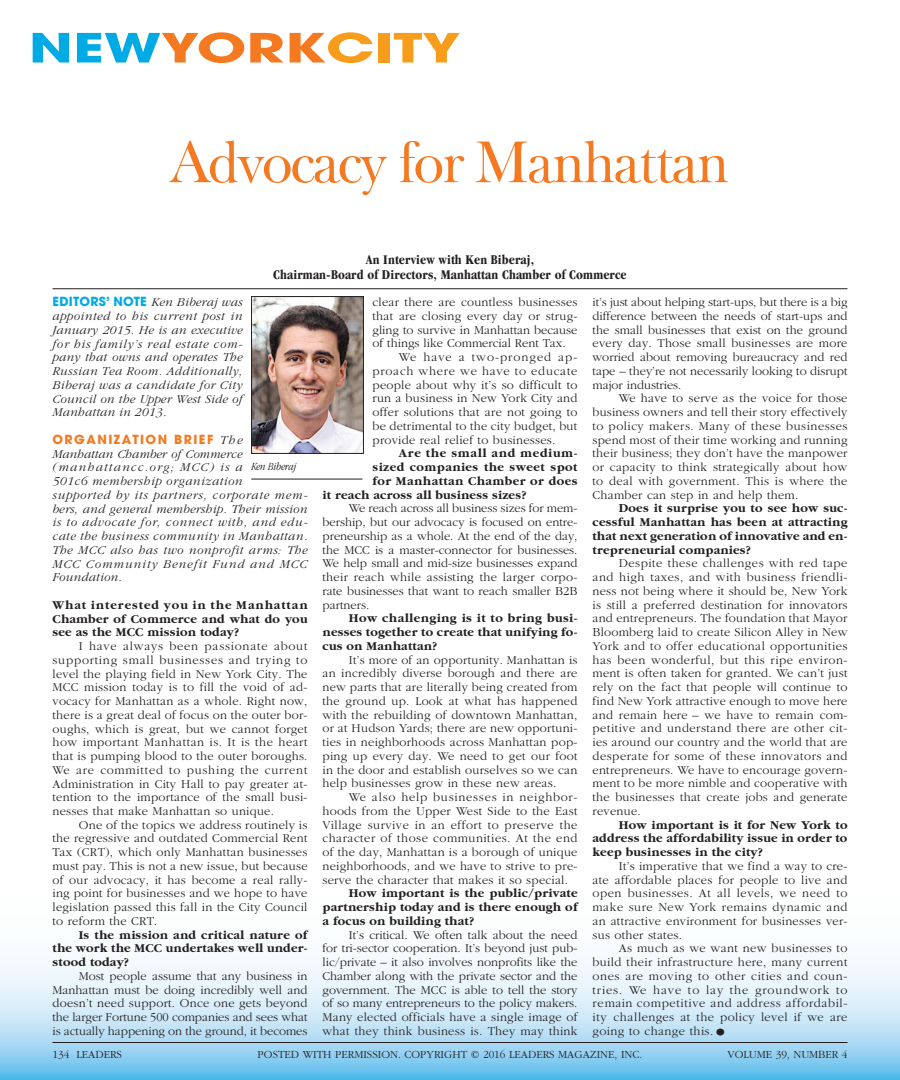
<style>
.page{position:relative;width:900px;height:1080px;background:#fff}
.page>*{position:absolute;margin:0;border:0;box-sizing:border-box;transform-origin:0 0}
.t1{font:60px "Frys Baskerville BT";letter-spacing:-.04em;color:#f47921}
.t2{font:700 40px "Avant Garde";color:#f47921;scale:1.46 1}
.t3{font:700 condensed 13.75px/15px "Garamond";letter-spacing:.01em;color:#231f20;text-align:center}
.t4{font:300 12.5px/13.8px "Garamond";letter-spacing:.02em;color:#231f20;text-align:justify}
.t5{font:700 12.5px/13.8px "Garamond";letter-spacing:.02em;color:#231f20;text-align:justify}
.t6{font:italic 300 12.5px/13.8px "Garamond";letter-spacing:.04em;color:#231f20;text-align:justify}
.t7{font:300 12.5px "Garamond";color:#231f20}
.t8{font:700 12.5px "Garamond";letter-spacing:.04em;color:#231f20}
.t9{font:300 12.5px "Garamond";letter-spacing:.06em;color:#231f20}
.t10{font:300 12.5px "Garamond";letter-spacing:.08em;color:#231f20}
.t11{font:700 12.5px "Garamond";letter-spacing:.06em;color:#231f20}
.t12{font:700 12.5px "Avant Garde";letter-spacing:.12em;color:#f47921}
.t13{font:300 11.25px "Garamond";color:#231f20}
.t14{font:italic 300 condensed 11.25px "Garamond";color:#231f20}
.s1{color:#00abe5}
.s2{color:#f89c1c}
.s3{font-family:"Avant Garde";font-weight:700;font-style:normal;color:#00abe5}
.s4{font-family:"Garamond";font-weight:300;font-style:italic;color:#231f20}
.s5{font-size:22.5px}
</style>
<div class="page">
<svg style="left:0;top:960px;width:900px;height:120px;background:#bde2f6"></svg>
<img style="left:253px;top:298px;width:109px;height:154px">
<div style="left:251px;top:296px;width:113px;height:158px;border:1px solid #231f20"></div>
<hr style="left:251px;top:479px;width:111px;height:1px;background:#231f20">
<hr style="left:52px;top:288px;width:796px;height:1px;background:#231f20">
<hr style="left:52px;top:1042px;width:796px;height:1px;background:#231f20">
<h2 class="t2" style="left:29px;top:22px;width:297px"><span class="s1">NEW</span>YORK<span class="s2">CITY</span></h2>
<h1 class="t1" style="left:170px;top:125px;width:561px">Advocacy for Manhattan</h1>
<p class="t3" style="left:273px;top:252px;width:355px">An Interview with Ken Biberaj,<br>Chairman-Board of Directors, Manhattan Chamber of Commerce</p>
<p class="t6" style="left:52px;top:296px;width:192px"><span class="s3">EDITORS’ NOTE</span> Ken Biberaj was appointed to his current post in January 2015. He is an executive for his family’s real estate com&shy;pany that owns and operates The Russian Tea Room. Additionally, Biberaj was a candidate for City Council on the Upper West Side of Manhattan in 2013.</p>
<p class="t12" style="left:52px;top:431px;width:192px">ORGANIZATION BRIEF <span class="s4">The</span></p>
<p class="t6" style="left:52px;top:447px;width:258px;text-align:left">Manhattan Chamber of Commerce (manhattancc.org; MCC) is a<br>501c6 membership organization<br>supported by its partners, corporate mem&shy;bers, and general membership. Their mission is to advocate for, connect with, and edu&shy;cate the business community in Manhattan.<br>The MCC also has two nonprofit arms: The MCC Community Benefit Fund and MCC Foundation.</p>
<p class="t5" style="left:52px;top:598px;width:257px">What interested you in the Manhattan Chamber of Commerce and what do you see as the MCC mission today?</p>
<p class="t4" style="left:52px;top:639px;width:257px;text-indent:26px">I have always been passionate about supporting small businesses and trying to level the playing field in New York City. The MCC mission today is to fill the void of ad&shy;vocacy for Manhattan as a whole. Right now, there is a great deal of focus on the outer bor&shy;oughs, which is great, but we cannot forget how important Manhattan is. It is the heart that is pumping blood to the outer boroughs.<br>We are committed to pushing the current Administration in City Hall to pay greater at&shy;tention to the importance of the small busi&shy;nesses that make Manhattan so unique.</p>
<p class="t4" style="left:52px;top:818px;width:257px;text-indent:26px">One of the topics we address routinely is the regressive and outdated Commercial Rent Tax (CRT), which only Manhattan businesses must pay. This is not a new issue, but because of our advocacy, it has become a real rally&shy;ing point for businesses and we hope to have legislation passed this fall in the City Council to reform the CRT.</p>
<p class="t5" style="left:52px;top:928px;width:257px;text-indent:26px">Is the mission and critical nature of the work the MCC undertakes well under&shy;stood today?</p>
<p class="t4" style="left:52px;top:969px;width:257px;text-indent:26px">Most people assume that any business in Manhattan must be doing incredibly well and doesn’t need support. Once one gets beyond the larger Fortune 500 companies and sees what is actually happening on the ground, it becomes</p>
<p class="t14" style="left:251px;top:460px;width:46px">Ken Biberaj</p>
<p class="t4" style="left:372px;top:296px;width:207px">clear there are countless businesses</p>
<p class="t4" style="left:372px;top:309px;width:206px">that are closing every day or strug-</p>
<p class="t7" style="left:372px;top:323px;width:206px">gling to survive in Manhattan because</p>
<p class="t7" style="left:372px;top:337px;width:195px">of things like Commercial Rent Tax.</p>
<p class="t10" style="left:399px;top:351px;width:180px">We have a two-pronged ap-</p>
<p class="t9" style="left:372px;top:364px;width:207px">proach where we have to educate</p>
<p class="t4" style="left:372px;top:378px;width:207px">people about why it’s so difficult to</p>
<p class="t4" style="left:372px;top:392px;width:207px">run a business in New York City and</p>
<p class="t4" style="left:372px;top:406px;width:207px">offer solutions that are not going to</p>
<p class="t4" style="left:372px;top:419px;width:206px">be detrimental to the city budget, but</p>
<p class="t4" style="left:372px;top:433px;width:184px">provide real relief to businesses.</p>
<p class="t11" style="left:399px;top:447px;width:180px">Are the small and medium-</p>
<p class="t8" style="left:372px;top:461px;width:206px">sized companies the sweet spot</p>
<p class="t8" style="left:372px;top:474px;width:206px">for Manhattan Chamber or does</p>
<p class="t5" style="left:322px;top:488px;width:206px">it reach across all business sizes?</p>
<p class="t4" style="left:322px;top:502px;width:257px;text-indent:26px">We reach across all business sizes for mem&shy;bership, but our advocacy is focused on entre&shy;preneurship as a whole. At the end of the day, the MCC is a master-connector for businesses.<br>We help small and mid-size businesses expand their reach while assisting the larger corpo&shy;rate businesses that want to reach smaller B2B partners.</p>
<p class="t5" style="left:322px;top:612px;width:257px;text-indent:26px">How challenging is it to bring busi&shy;nesses together to create that unifying fo&shy;cus on Manhattan?</p>
<p class="t4" style="left:322px;top:653px;width:257px;text-indent:26px">It’s more of an opportunity. Manhattan is an incredibly diverse borough and there are new parts that are literally being created from the ground up. Look at what has happened with the rebuilding of downtown Manhattan, or at Hudson Yards; there are new opportuni&shy;ties in neighborhoods across Manhattan pop&shy;ping up every day. We need to get our foot in the door and establish ourselves so we can help businesses grow in these new areas.</p>
<p class="t4" style="left:322px;top:791px;width:257px;text-indent:26px">We also help businesses in neighbor&shy;hoods from the Upper West Side to the East Village survive in an effort to preserve the character of those communities. At the end of the day, Manhattan is a borough of unique neighborhoods, and we have to strive to pre&shy;serve the character that makes it so special.</p>
<p class="t5" style="left:322px;top:887px;width:257px;text-indent:26px">How important is the public/private partnership today and is there enough of a focus on building that?</p>
<p class="t4" style="left:322px;top:928px;width:257px;text-indent:26px">It’s critical. We often talk about the need for tri-sector cooperation. It’s beyond just pub&shy;lic/private – it also involves nonprofits like the Chamber along with the private sector and the government. The MCC is able to tell the story of so many entrepreneurs to the policy makers.<br>Many elected officials have a single image of what they think business is. They may think</p>
<p class="t4" style="left:592px;top:296px;width:257px">it’s just about helping start-ups, but there is a big difference between the needs of start-ups and the small businesses that exist on the ground every day. Those small businesses are more worried about removing bureaucracy and red tape – they’re not necessarily looking to disrupt major industries.</p>
<p class="t4" style="left:592px;top:392px;width:257px;text-indent:26px">We have to serve as the voice for those business owners and tell their story effectively to policy makers. Many of these businesses spend most of their time working and running their business; they don’t have the manpower or capacity to think strategically about how to deal with government. This is where the Chamber can step in and help them.</p>
<p class="t5" style="left:592px;top:502px;width:257px;text-indent:26px">Does it surprise you to see how suc&shy;cessful Manhattan has been at attracting that next generation of innovative and en&shy;trepreneurial companies?</p>
<p class="t4" style="left:592px;top:557px;width:257px;text-indent:26px">Despite these challenges with red tape and high taxes, and with business friendli&shy;ness not being where it should be, New York is still a preferred destination for innovators and entrepreneurs. The foundation that Mayor Bloomberg laid to create Silicon Alley in New York and to offer educational opportunities has been wonderful, but this ripe environ&shy;ment is often taken for granted. We can’t just rely on the fact that people will continue to find New York attractive enough to move here and remain here – we have to remain com&shy;petitive and understand there are other cit&shy;ies around our country and the world that are desperate for some of these innovators and entrepreneurs. We have to encourage govern&shy;ment to be more nimble and cooperative with the businesses that create jobs and generate revenue.</p>
<p class="t5" style="left:592px;top:818px;width:257px;text-indent:26px">How important is it for New York to address the affordability issue in order to keep businesses in the city?</p>
<p class="t4" style="left:592px;top:859px;width:257px;text-indent:26px">It’s imperative that we find a way to cre&shy;ate affordable places for people to live and open businesses. At all levels, we need to make sure New York remains dynamic and an attractive environment for businesses ver&shy;sus other states.</p>
<p class="t4" style="left:592px;top:942px;width:257px;text-indent:26px">As much as we want new businesses to build their infrastructure here, many current ones are moving to other cities and coun&shy;tries. We have to lay the groundwork to remain competitive and address affordabil&shy;ity challenges at the policy level if we are going to change this.<span class="s5">•</span></p>
<p class="t13" style="left:52px;top:1048px;width:71px">134 LEADERS</p>
<p class="t13" style="left:258px;top:1048px;width:386px">POSTED WITH PERMISSION. COPYRIGHT © 2016 LEADERS MAGAZINE, INC.</p>
<p class="t13" style="left:728px;top:1048px;width:121px">VOLUME 39, NUMBER 4</p>
</div>
